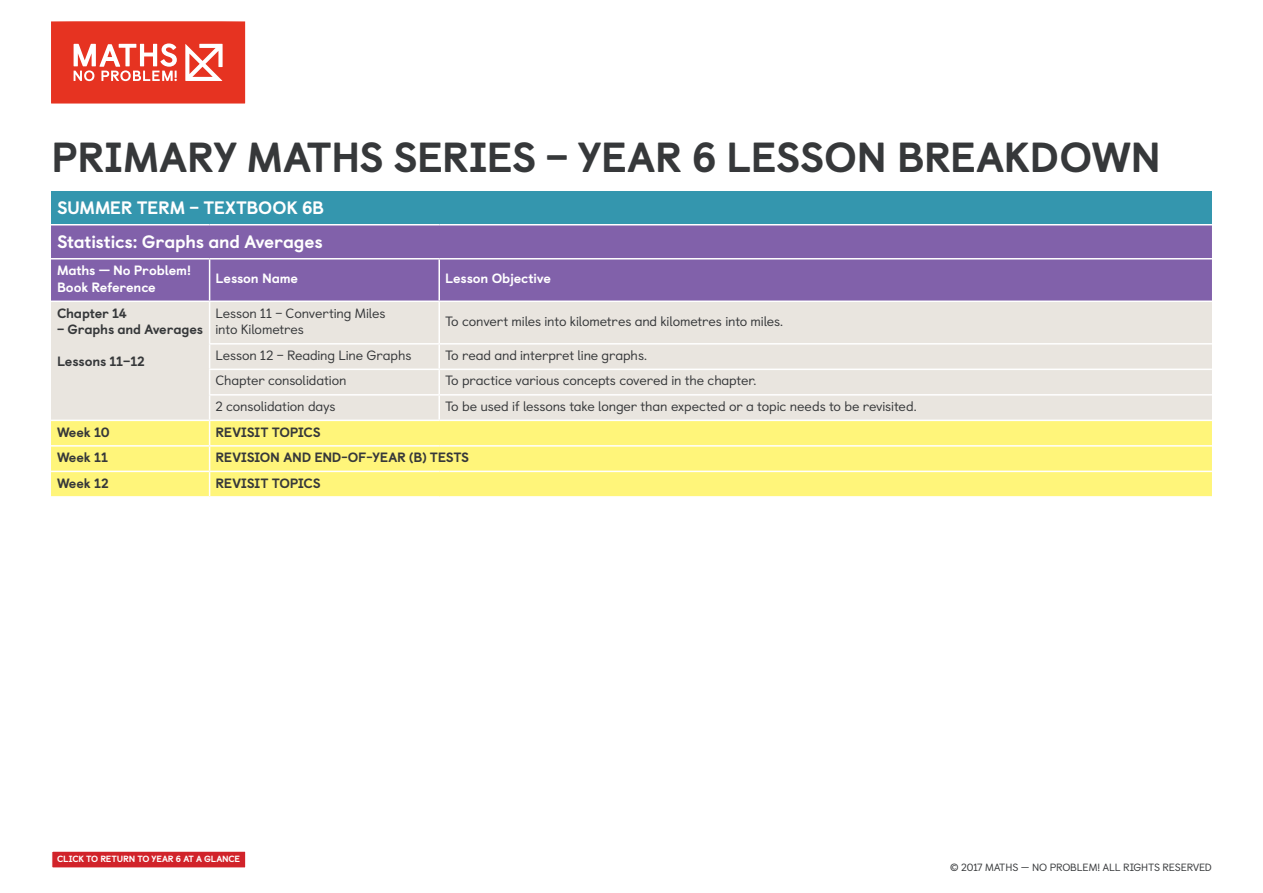
<style>
.page{position:relative;width:1263px;height:893px;background:#fff}
.page>*{position:absolute;margin:0;border:0;box-sizing:border-box;transform-origin:0 0}
.t1{font:800 42px "Castledown";letter-spacing:-.01em;color:#36383a}
.t2{font:800 18px/33.9px "Castledown";letter-spacing:-.01em;color:#fff}
.t3{font:13.5px/16.2px "Castledown";letter-spacing:-.01em;color:#36383a}
.t4{font:800 13.5px "Castledown";letter-spacing:-.01em;color:#36383a}
.t5{font:800 13.5px/16.2px "Castledown";letter-spacing:-.01em;color:#fff}
.t6{font:10.5px "Castledown";letter-spacing:-.015em;color:#36383a}
.t7{font:800 9px "Castledown";letter-spacing:-.02em;color:#fff}
</style>
<div class="page">
<svg style="left:51px;top:21px;width:194px;height:83px;background:#e95243"></svg>
<div style="left:52px;top:851px;width:194px;height:17px;background:#d1232a"></div>
<div style="left:51px;top:850px;width:195px;height:19px;border:1px solid #fff"></div>
<div style="left:51px;top:191px;width:1161px;height:34px;background:#3496ae"></div>
<div style="left:51px;top:225px;width:1161px;height:76px;background:#8161aa"></div>
<div style="left:51px;top:302px;width:1161px;height:118px;background:#e9e5df"></div>
<div style="left:51px;top:421px;width:1161px;height:75px;background:#fff57a"></div>
<hr style="left:51px;top:224px;width:159px;height:1px;background:#fff">
<hr style="left:210px;top:224px;width:229px;height:1px;background:#fff">
<hr style="left:439px;top:224px;width:773px;height:1px;background:#fff">
<hr style="left:51px;top:445px;width:159px;height:2px;background:#fff">
<hr style="left:51px;top:471px;width:159px;height:1px;background:#fff">
<hr style="left:210px;top:258px;width:229px;height:1px;background:#fff">
<hr style="left:439px;top:258px;width:773px;height:1px;background:#fff">
<hr style="left:438px;top:259px;width:2px;height:42px;background:#fff">
<hr style="left:438px;top:302px;width:2px;height:41px;background:#fff">
<hr style="left:439px;top:343px;width:773px;height:2px;background:#fff">
<hr style="left:209px;top:343px;width:230px;height:2px;background:#fff">
<hr style="left:438px;top:345px;width:2px;height:24px;background:#fff">
<hr style="left:209px;top:369px;width:230px;height:1px;background:#fff">
<hr style="left:439px;top:369px;width:773px;height:1px;background:#fff">
<hr style="left:438px;top:370px;width:2px;height:24px;background:#fff">
<hr style="left:438px;top:396px;width:2px;height:24px;background:#fff">
<hr style="left:209px;top:394px;width:230px;height:2px;background:#fff">
<hr style="left:210px;top:445px;width:229px;height:2px;background:#fff">
<hr style="left:439px;top:445px;width:773px;height:2px;background:#fff">
<hr style="left:210px;top:471px;width:229px;height:1px;background:#fff">
<hr style="left:439px;top:471px;width:773px;height:1px;background:#fff">
<hr style="left:439px;top:394px;width:773px;height:2px;background:#fff">
<hr style="left:51px;top:258px;width:159px;height:1px;background:#fff">
<hr style="left:209px;top:259px;width:1px;height:42px;background:#fff">
<hr style="left:209px;top:302px;width:1px;height:41px;background:#fff">
<svg style="left:209px;top:345px;width:1px;height:151px"></svg>
<h1 class="t1" style="left:51px;top:123px;width:1111px">PRIMARY MATHS SERIES – YEAR 6 LESSON BREAKDOWN</h1>
<h2 class="t2" style="left:57px;top:189px;width:268px">SUMMER TERM – TEXTBOOK 6B<br>Statistics: Graphs and Averages</h2>
<p class="t5" style="left:57px;top:261px;width:136px">Maths — No Problem!<br>Book Reference</p>
<p class="t5" style="left:216px;top:269px;width:84px">Lesson Name</p>
<p class="t5" style="left:445px;top:269px;width:107px">Lesson Objective</p>
<p class="t4" style="left:57px;top:302px;width:72px">Chapter 14</p>
<p class="t4" style="left:57px;top:318px;width:148px">– Graphs and Averages</p>
<p class="t4" style="left:57px;top:350px;width:89px">Lessons 11–12</p>
<p class="t3" style="left:216px;top:304px;width:171px">Lesson 11 – Converting Miles into Kilometres</p>
<p class="t3" style="left:445px;top:312px;width:339px">To convert miles into kilometres and kilometres into miles.</p>
<p class="t3" style="left:216px;top:346px;width:198px">Lesson 12 – Reading Line Graphs</p>
<p class="t3" style="left:445px;top:346px;width:203px">To read and interpret line graphs.</p>
<p class="t3" style="left:216px;top:371px;width:133px">Chapter consolidation</p>
<p class="t3" style="left:445px;top:371px;width:313px">To practice various concepts covered in the chapter.</p>
<p class="t3" style="left:216px;top:397px;width:122px">2 consolidation days</p>
<p class="t3" style="left:445px;top:397px;width:473px">To be used if lessons take longer than expected or a topic needs to be revisited.</p>
<p class="t4" style="left:57px;top:421px;width:54px">Week 10</p>
<p class="t4" style="left:216px;top:421px;width:107px">REVISIT TOPICS</p>
<p class="t4" style="left:57px;top:446px;width:52px">Week 11</p>
<p class="t4" style="left:216px;top:446px;width:255px">REVISION AND END-OF-YEAR (B) TESTS</p>
<p class="t4" style="left:57px;top:472px;width:53px">Week 12</p>
<p class="t4" style="left:216px;top:472px;width:107px">REVISIT TOPICS</p>
<p class="t7" style="left:57px;top:852px;width:184px">CLICK TO RETURN TO YEAR 6 AT A GLANCE</p>
<p class="t6" style="left:950px;top:859px;width:263px">© 2017 MATHS – NO PROBLEM! ALL RIGHTS RESERVED</p>
</div>
